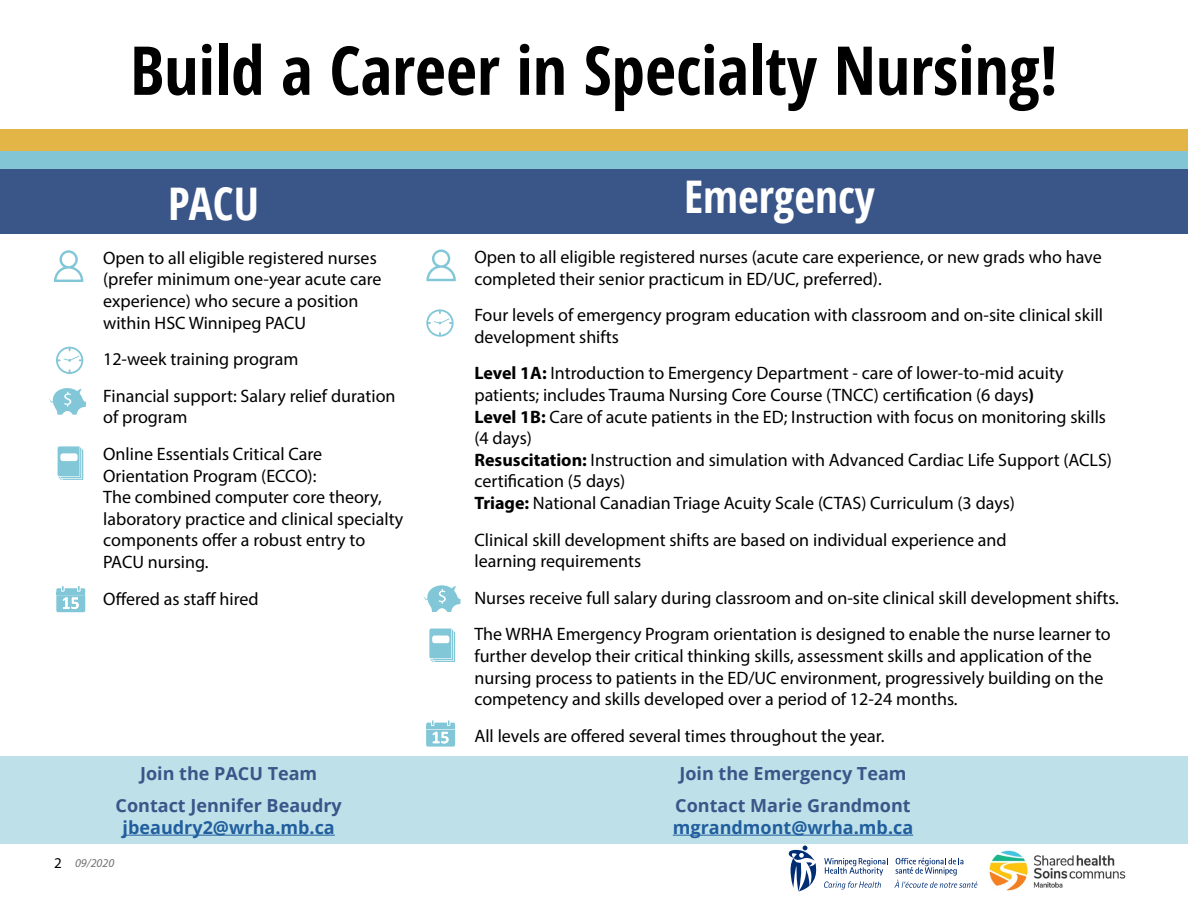
<style>
.page{position:relative;width:1188px;height:918px;background:#fff}
.page>*{position:absolute;margin:0;border:0;box-sizing:border-box;transform-origin:0 0}
.t1{font:700 condensed 67.5px "Open Sans";color:#000}
.t2{font:700 condensed 45px "Open Sans";color:#fff}
.t3{font:18px/21.6px "Myriad Pro";color:#000}
.t4{font:700 18px/32.1px "Open Sans";color:#3a5588;text-align:center}
.t5{font:700 18px "Open Sans";color:#215e9e}
.t6{font:15px "Myriad Pro";color:#000}
.t7{font:italic 12px "Myriad Pro";color:#717275}
.s1{font-weight:700}
</style>
<div class="page">
<div style="left:0;top:167px;width:1188px;height:67px;background:#3a5588"></div>
<div style="left:0;top:129px;width:1188px;height:40px;background:#e3b547"></div>
<div style="left:0;top:151px;width:1188px;height:18px;background:#82c6d6"></div>
<svg style="left:788px;top:845px;width:100px;height:47px"></svg>
<svg style="left:894px;top:858px;width:83px;height:30px"></svg>
<img style="left:989px;top:850px;width:137px;height:41px">
<svg style="left:56px;top:347px;width:27px;height:27px"></svg>
<svg style="left:49px;top:388px;width:37px;height:27px"></svg>
<svg style="left:58px;top:446px;width:25px;height:34px"></svg>
<svg style="left:54px;top:250px;width:29px;height:32px"></svg>
<div style="left:0;top:756px;width:1188px;height:88px;background:#bee1e9"></div>
<hr style="left:123px;top:835px;width:212px;height:1px;background:#215e9e">
<svg style="left:426px;top:309px;width:28px;height:28px"></svg>
<svg style="left:423px;top:585px;width:38px;height:27px"></svg>
<svg style="left:429px;top:629px;width:26px;height:33px"></svg>
<svg style="left:426px;top:249px;width:30px;height:32px"></svg>
<hr style="left:673px;top:835px;width:240px;height:1px;background:#215e9e">
<svg style="left:426px;top:720px;width:29px;height:27px"></svg>
<svg style="left:56px;top:586px;width:29px;height:26px"></svg>
<h1 class="t1" style="left:130px;top:23px;width:929px">Build a Career in Specialty Nursing!</h1>
<h2 class="t2" style="left:168px;top:172px;width:92px">PACU</h2>
<p class="t3" style="left:103px;top:247px;width:280px">Open to all eligible registered nurses (prefer minimum one-year acute care experience) who secure a position within HSC Winnipeg PACU</p>
<p class="t3" style="left:103px;top:341px;width:294px;line-height:36.6px">12-week training program<br>Financial support: Salary relief duration</p>
<p class="t3" style="left:103px;top:399px;width:221px;line-height:36.6px">of program<br>Online Essentials Critical Care</p>
<p class="t3" style="left:103px;top:464px;width:302px">Orientation Program (ECCO):<br>The combined computer core theory, laboratory practice and clinical specialty components offer a robust entry to<br>PACU nursing.</p>
<p class="t3" style="left:103px;top:587px;width:157px">Offered as staff hired</p>
<p class="t6" style="left:54px;top:854px;width:9px">2</p>
<p class="t4" style="left:116px;top:757px;width:228px">Join the PACU Team<br>Contact Jennifer Beaudry</p>
<p class="t5" style="left:123px;top:815px;width:214px">jbeaudry2@wrha.mb.ca</p>
<p class="t7" style="left:75px;top:856px;width:41px">09/2020</p>
<h2 class="t2" style="left:684px;top:165px;width:192px">Emergency</h2>
<p class="t3" style="left:474px;top:246px;width:629px">Open to all eligible registered nurses (acute care experience, or new grads who have completed their senior practicum in ED/UC, preferred).</p>
<p class="t3" style="left:474px;top:304px;width:630px">Four levels of emergency program education with classroom and on-site clinical skill development shifts</p>
<p class="t3" style="left:474px;top:362px;width:639px"><span class="s1">Level 1A:</span> Introduction to Emergency Department - care of lower-to-mid acuity patients; includes Trauma Nursing Core Course (TNCC) certification (6 days<span class="s1">)<br>Level 1B:</span> Care of acute patients in the ED; Instruction with focus on monitoring skills (4 days)<br><span class="s1">Resuscitation:</span> Instruction and simulation with Advanced Cardiac Life Support (ACLS) certification (5 days)<br><span class="s1">Triage:</span> National Canadian Triage Acuity Scale (CTAS) Curriculum (3 days)</p>
<p class="t3" style="left:474px;top:528px;width:534px">Clinical skill development shifts are based on individual experience and learning requirements</p>
<p class="t3" style="left:474px;top:579px;width:646px;line-height:36.6px">Nurses receive full salary during classroom and on-site clinical skill development shifts.<br>The WRHA Emergency Program orientation is designed to enable the nurse learner to</p>
<p class="t3" style="left:474px;top:645px;width:631px">further develop their critical thinking skills, assessment skills and application of the nursing process to patients in the ED/UC environment, progressively building on the competency and skills developed over a period of 12-24 months.</p>
<p class="t3" style="left:474px;top:725px;width:412px">All levels are offered several times throughout the year.</p>
<p class="t4" style="left:675px;top:757px;width:237px;text-align:left">Join the Emergency Team<br>Contact Marie Grandmont</p>
<p class="t5" style="left:673px;top:815px;width:242px">mgrandmont@wrha.mb.ca</p>
</div>
